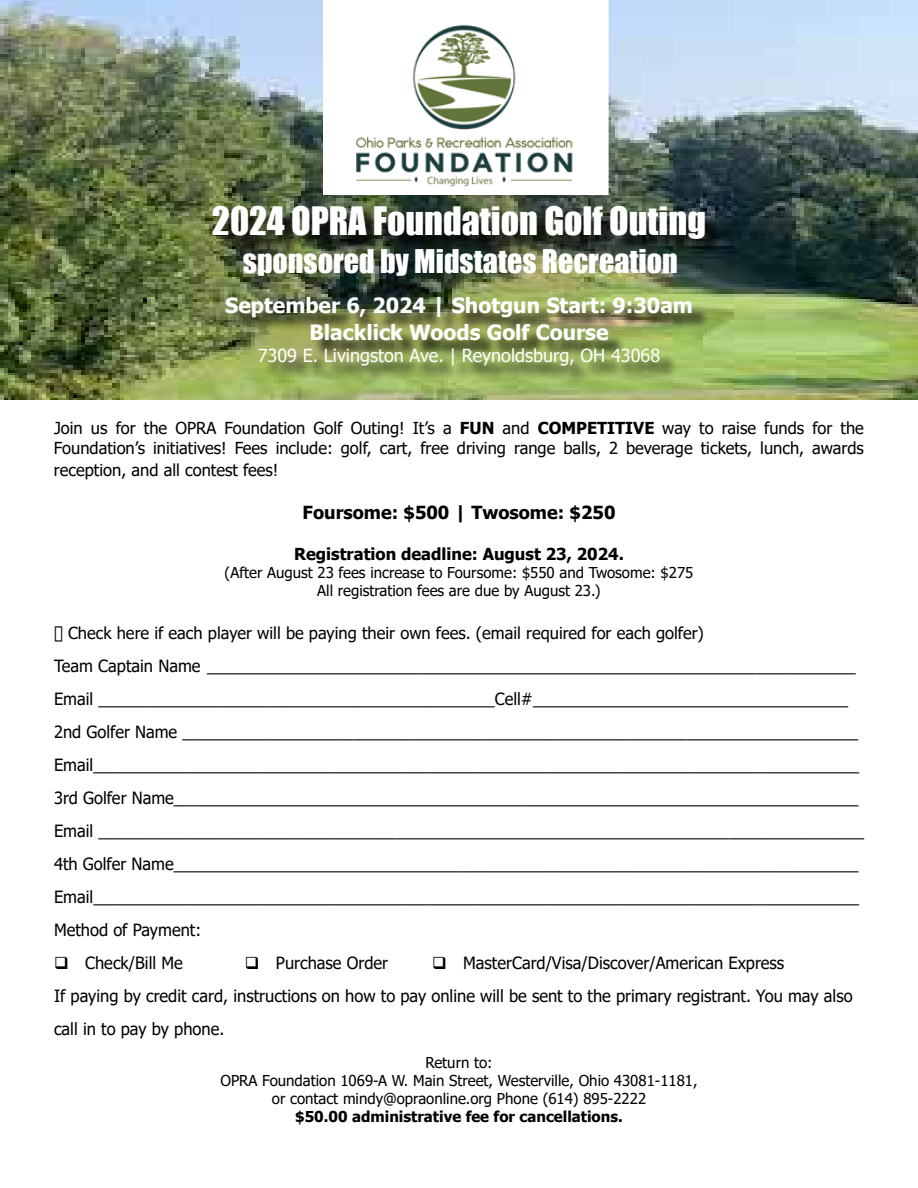
<style>
.page{position:relative;width:918px;height:1188px;background:#fff}
.page>*{position:absolute;margin:0;border:0;box-sizing:border-box;transform-origin:0 0}
.t1{font:36px "Impact";color:#fff}
.t2{font:30px "Impact";color:#fff}
.t3{font:700 21px/27px "Tahoma";color:#fff;text-align:center}
.t4{font:18px "Tahoma";color:#fff}
.t5{font:700 18px "Tahoma";color:#000}
.t6{font:16.8px/33px "Tahoma";color:#000}
.t7{font:16.5px/19.8px "Tahoma";color:#000}
.t8{font:700 16.5px "Tahoma";color:#000}
.t9{font:15px/18px "Tahoma";color:#000;text-align:center}
.t10{font:700 15px "Tahoma";color:#000}
.s1{font-weight:700}
</style>
<div class="page">
<img style="left:1px;top:1px;width:916px;height:399px">
<svg style="left:323px;top:0;width:286px;height:195px"></svg>
<div style="left:216px;top:209px;width:508px;height:175px;background:#000;opacity:.85"></div>
<h1 class="t1" style="left:212px;top:193px;width:496px">2024 OPRA Foundation Golf Outing</h1>
<h2 class="t2" style="left:243px;top:238px;width:436px">sponsored by Midstates Recreation</h2>
<p class="t3" style="left:225px;top:293px;width:469px">September 6, 2024 | Shotgun Start: 9:30am<br>Blacklick Woods Golf Course</p>
<p class="t4" style="left:258px;top:343px;width:404px">7309 E. Livingston Ave. | Reynoldsburg, OH 43068</p>
<p class="t7" style="left:54px;top:419px;width:811px">Join us for the OPRA Foundation Golf Outing! It’s a <span class="s1">FUN</span> and <span class="s1">COMPETITIVE</span> way to raise funds for the<br>Foundation’s initiatives! Fees include: golf, cart, free driving range balls, 2 beverage tickets, lunch, awards</p>
<p class="t7" style="left:54px;top:461px;width:226px">reception, and all contest fees!</p>
<p class="t5" style="left:303px;top:500px;width:314px">Foursome: $500 | Twosome: $250</p>
<p class="t8" style="left:294px;top:543px;width:331px">Registration deadline: August 23, 2024.</p>
<p class="t9" style="left:225px;top:565px;width:470px">(After August 23 fees increase to Foursome: $550 and Twosome: $275<br>All registration fees are due by August 23.)</p>
<p class="t7" style="left:54px;top:624px;width:651px">❑ Check here if each player will be paying their own fees. (email required for each golfer)</p>
<p class="t6" style="left:54px;top:651px;width:812px">Team Captain Name ________________________________________________________________________ Email ____________________________________________Cell#___________________________________ 2nd Golfer Name ___________________________________________________________________________ Email_____________________________________________________________________________________ 3rd Golfer Name____________________________________________________________________________ Email _____________________________________________________________________________________ 4th Golfer Name____________________________________________________________________________ Email_____________________________________________________________________________________ Method of Payment:</p>
<p class="t6" style="left:54px;top:948px;width:130px">❑ Check/Bill Me</p>
<p class="t6" style="left:245px;top:948px;width:145px">❑ Purchase Order</p>
<p class="t6" style="left:54px;top:948px;width:800px;text-indent:378px">❑ MasterCard/Visa/Discover/American Express<br>If paying by credit card, instructions on how to pay online will be sent to the primary registrant. You may also call in to pay by phone.</p>
<p class="t9" style="left:220px;top:1055px;width:479px">Return to:<br>OPRA Foundation 1069-A W. Main Street, Westerville, Ohio 43081-1181, or contact mindy@opraonline.org Phone (614) 895-2222</p>
<p class="t10" style="left:295px;top:1106px;width:329px">$50.00 administrative fee for cancellations.</p>
</div>
